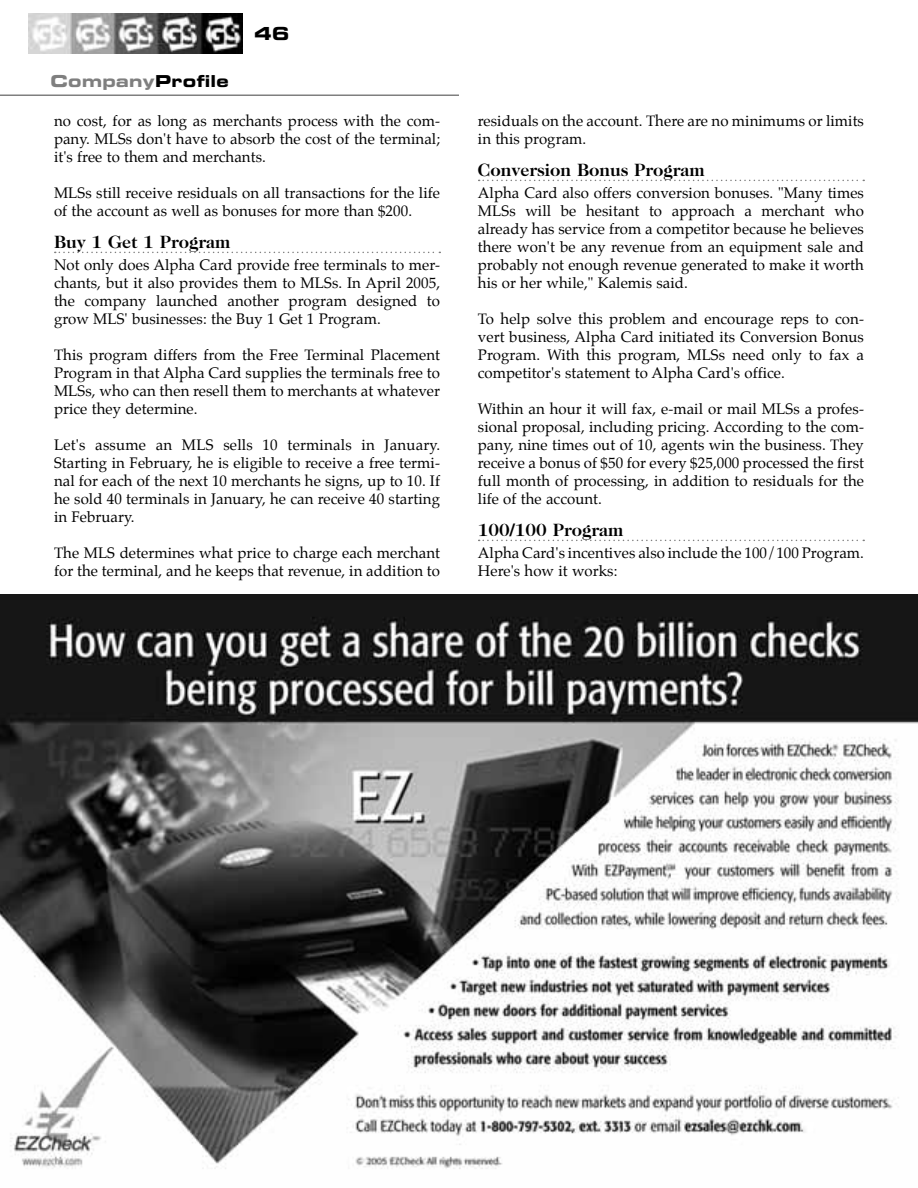
<style>
.page{position:relative;width:918px;height:1188px;background:#fff}
.page>*{position:absolute;margin:0;border:0;box-sizing:border-box;transform-origin:0 0}
.t1{font:700 18px "Caslon Two Twenty Four";color:#000}
.t2{font:18px "Eurostile Bold Extended Two";color:#000}
.t3{font:16.5px "Eurostile Bold Extended Two";letter-spacing:.02em;color:#7f7f7f}
.t4{font:15px/18px "Palatino";letter-spacing:.005em;color:#000;text-align:justify}
.s1{color:#000}
</style>
<div class="page">
<img style="left:28px;top:14px;width:215px;height:40px">
<hr style="left:0;top:94px;width:459px;height:2px;background:#7f7f7f">
<img style="left:0;top:594px;width:918px;height:575px">
<svg style="left:55px;top:252px;width:385px;height:1px"></svg>
<svg style="left:479px;top:180px;width:385px;height:1px"></svg>
<svg style="left:479px;top:540px;width:385px;height:1px"></svg>
<p class="t3" style="left:50px;top:75px;width:180px">Company<span class="s1">Profile</span></p>
<p class="t2" style="left:254px;top:27px;width:37px">46</p>
<p class="t4" style="left:54px;top:113px;width:388px">no cost, for as long as merchants process with the com&shy;pany. MLSs don't have to absorb the cost of the terminal; it's free to them and merchants.</p>
<p class="t4" style="left:54px;top:185px;width:388px">MLSs still receive residuals on all transactions for the life of the account as well as bonuses for more than $200.</p>
<p class="t1" style="left:54px;top:235px;width:178px">Buy 1 Get 1 Program</p>
<p class="t4" style="left:54px;top:257px;width:388px">Not only does Alpha Card provide free terminals to mer&shy;chants, but it also provides them to MLSs. In April 2005, the company launched another program designed to grow MLS' businesses: the Buy 1 Get 1 Program.</p>
<p class="t4" style="left:54px;top:347px;width:388px">This program differs from the Free Terminal Placement Program in that Alpha Card supplies the terminals free to MLSs, who can then resell them to merchants at whatever price they determine.</p>
<p class="t4" style="left:54px;top:437px;width:388px">Let's assume an MLS sells 10 terminals in January.<br>Starting in February, he is eligible to receive a free termi&shy;nal for each of the next 10 merchants he signs, up to 10. If he sold 40 terminals in January, he can receive 40 starting in February.</p>
<p class="t4" style="left:54px;top:545px;width:388px">The MLS determines what price to charge each merchant for the terminal, and he keeps that revenue, in addition to</p>
<p class="t4" style="left:478px;top:113px;width:388px">residuals on the account. There are no minimums or limits in this program.</p>
<p class="t1" style="left:478px;top:163px;width:229px">Conversion Bonus Program</p>
<p class="t4" style="left:478px;top:185px;width:388px">Alpha Card also offers conversion bonuses. "Many times MLSs will be hesitant to approach a merchant who already has service from a competitor because he believes there won't be any revenue from an equipment sale and probably not enough revenue generated to make it worth his or her while," Kalemis said.</p>
<p class="t4" style="left:478px;top:311px;width:388px">To help solve this problem and encourage reps to con&shy;vert business, Alpha Card initiated its Conversion Bonus Program. With this program, MLSs need only to fax a competitor's statement to Alpha Card's office.</p>
<p class="t4" style="left:478px;top:401px;width:388px">Within an hour it will fax, e-mail or mail MLSs a profes&shy;sional proposal, including pricing. According to the com&shy;pany, nine times out of 10, agents win the business. They receive a bonus of $50 for every $25,000 processed the first full month of processing, in addition to residuals for the life of the account.</p>
<p class="t1" style="left:478px;top:523px;width:147px">100/100 Program</p>
<p class="t4" style="left:478px;top:545px;width:388px">Alpha Card's incentives also include the 100/100 Program.<br>Here's how it works:</p>
</div>
